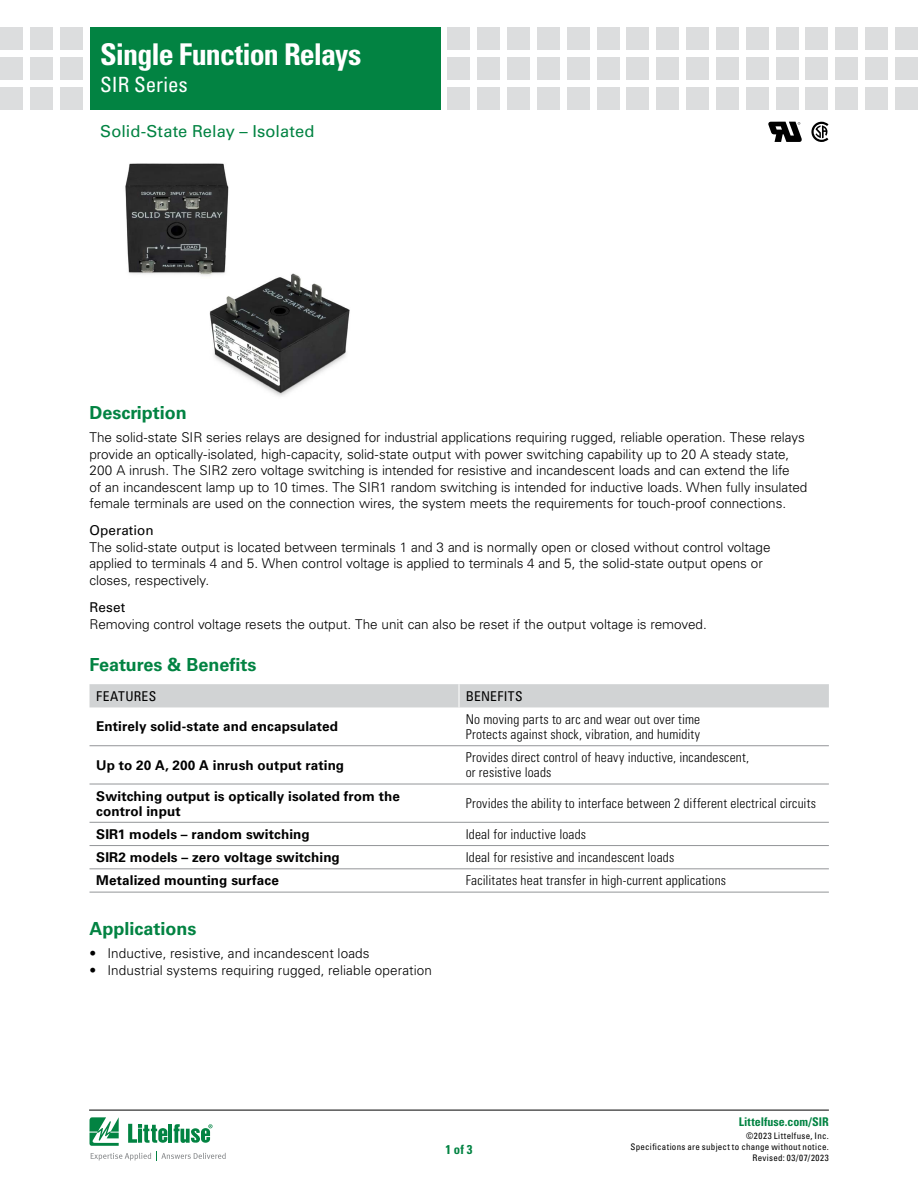
<style>
.page{position:relative;width:918px;height:1188px;background:#fff}
.page>*{position:absolute;margin:0;border:0;box-sizing:border-box;transform-origin:0 0}
.t1{font:700 condensed 30px "Univers LT Std";letter-spacing:-.03em;color:#fff}
.t2{font:condensed 21px "Univers LT Std";color:#fff}
.FACTS_HEAD{font:700 18px "Univers LT Std";color:#028342}
.PRODUCT_SUBHEAD{font:16.5px "Univers LT Std";letter-spacing:.005em;color:#028342}
.Body_1{font:300 13.5px/16.5px "Univers LT Std";letter-spacing:-.005em;color:#000}
.Benefit_column_text{font:300 condensed 13.5px/15px "Univers LT Std";letter-spacing:.01em;color:#000}
.Feature_column_text{font:700 13.5px/15px "Univers LT Std";letter-spacing:.005em;color:#000}
.F___B_header_text{font:condensed 13.5px "Univers LT Std";letter-spacing:.025em;color:#000}
.t3{font:700 condensed 12.75px "Univers LT Std";color:#028342}
.t4{font:700 condensed 12px "Univers LT Std";letter-spacing:.005em;color:#028342}
.t5{font:condensed 9px/10.8px "Univers LT Std";letter-spacing:.03em;color:#000;text-align:right}
.s1{font-weight:400}
</style>
<div class="page">
<hr style="left:89px;top:1110px;width:740px;height:1px;background:#000">
<div style="left:90px;top:27px;width:351px;height:82px;background:#028342"></div>
<div style="left:60px;top:27px;width:23px;height:23px;background:#dcddde"></div>
<div style="left:60px;top:57px;width:23px;height:23px;background:#dcddde"></div>
<div style="left:60px;top:87px;width:23px;height:22px;background:#dcddde"></div>
<div style="left:30px;top:27px;width:23px;height:23px;background:#dcddde"></div>
<div style="left:30px;top:57px;width:23px;height:23px;background:#dcddde"></div>
<div style="left:30px;top:87px;width:23px;height:22px;background:#dcddde"></div>
<div style="left:0;top:27px;width:23px;height:23px;background:#dcddde"></div>
<div style="left:0;top:57px;width:23px;height:23px;background:#dcddde"></div>
<div style="left:0;top:87px;width:23px;height:22px;background:#dcddde"></div>
<div style="left:448px;top:27px;width:22px;height:23px;background:#dcddde"></div>
<div style="left:448px;top:57px;width:22px;height:23px;background:#dcddde"></div>
<div style="left:448px;top:87px;width:22px;height:22px;background:#dcddde"></div>
<div style="left:477px;top:27px;width:23px;height:23px;background:#dcddde"></div>
<div style="left:477px;top:57px;width:23px;height:23px;background:#dcddde"></div>
<div style="left:477px;top:87px;width:23px;height:22px;background:#dcddde"></div>
<div style="left:507px;top:27px;width:23px;height:23px;background:#dcddde"></div>
<div style="left:507px;top:57px;width:23px;height:23px;background:#dcddde"></div>
<div style="left:507px;top:87px;width:23px;height:22px;background:#dcddde"></div>
<div style="left:537px;top:27px;width:23px;height:23px;background:#dcddde"></div>
<div style="left:537px;top:57px;width:23px;height:23px;background:#dcddde"></div>
<div style="left:537px;top:87px;width:23px;height:22px;background:#dcddde"></div>
<div style="left:567px;top:27px;width:23px;height:23px;background:#dcddde"></div>
<div style="left:567px;top:57px;width:23px;height:23px;background:#dcddde"></div>
<div style="left:567px;top:87px;width:23px;height:22px;background:#dcddde"></div>
<div style="left:597px;top:27px;width:23px;height:23px;background:#dcddde"></div>
<div style="left:597px;top:57px;width:23px;height:23px;background:#dcddde"></div>
<div style="left:597px;top:87px;width:23px;height:22px;background:#dcddde"></div>
<div style="left:627px;top:27px;width:22px;height:23px;background:#dcddde"></div>
<div style="left:627px;top:57px;width:22px;height:23px;background:#dcddde"></div>
<div style="left:627px;top:87px;width:22px;height:22px;background:#dcddde"></div>
<div style="left:656px;top:27px;width:23px;height:23px;background:#dcddde"></div>
<div style="left:656px;top:57px;width:23px;height:23px;background:#dcddde"></div>
<div style="left:656px;top:87px;width:23px;height:22px;background:#dcddde"></div>
<div style="left:686px;top:27px;width:23px;height:23px;background:#dcddde"></div>
<div style="left:686px;top:57px;width:23px;height:23px;background:#dcddde"></div>
<div style="left:686px;top:87px;width:23px;height:22px;background:#dcddde"></div>
<div style="left:716px;top:27px;width:23px;height:23px;background:#dcddde"></div>
<div style="left:716px;top:57px;width:23px;height:23px;background:#dcddde"></div>
<div style="left:716px;top:87px;width:23px;height:22px;background:#dcddde"></div>
<div style="left:746px;top:27px;width:23px;height:23px;background:#dcddde"></div>
<div style="left:746px;top:57px;width:23px;height:23px;background:#dcddde"></div>
<div style="left:746px;top:87px;width:23px;height:22px;background:#dcddde"></div>
<div style="left:805px;top:27px;width:23px;height:23px;background:#dcddde"></div>
<div style="left:805px;top:57px;width:23px;height:23px;background:#dcddde"></div>
<div style="left:805px;top:87px;width:23px;height:22px;background:#dcddde"></div>
<div style="left:776px;top:27px;width:22px;height:23px;background:#dcddde"></div>
<div style="left:776px;top:57px;width:22px;height:23px;background:#dcddde"></div>
<div style="left:776px;top:87px;width:22px;height:22px;background:#dcddde"></div>
<div style="left:835px;top:27px;width:23px;height:23px;background:#dcddde"></div>
<div style="left:835px;top:57px;width:23px;height:23px;background:#dcddde"></div>
<div style="left:835px;top:87px;width:23px;height:22px;background:#dcddde"></div>
<div style="left:865px;top:27px;width:23px;height:23px;background:#dcddde"></div>
<div style="left:865px;top:57px;width:23px;height:23px;background:#dcddde"></div>
<div style="left:865px;top:87px;width:23px;height:22px;background:#dcddde"></div>
<div style="left:895px;top:27px;width:23px;height:23px;background:#dcddde"></div>
<div style="left:895px;top:57px;width:23px;height:23px;background:#dcddde"></div>
<div style="left:895px;top:87px;width:23px;height:22px;background:#dcddde"></div>
<svg style="left:90px;top:1117px;width:136px;height:44px"></svg>
<hr style="left:90px;top:745px;width:369px;height:1px;background:#939598">
<div style="left:90px;top:684px;width:739px;height:23px;background:#d1d3d4"></div>
<hr style="left:459px;top:745px;width:370px;height:1px;background:#939598">
<hr style="left:90px;top:784px;width:369px;height:1px;background:#939598">
<hr style="left:459px;top:784px;width:370px;height:1px;background:#939598">
<hr style="left:90px;top:822px;width:369px;height:1px;background:#939598">
<hr style="left:459px;top:822px;width:370px;height:1px;background:#939598">
<hr style="left:90px;top:845px;width:369px;height:1px;background:#939598">
<hr style="left:459px;top:845px;width:370px;height:1px;background:#939598">
<hr style="left:90px;top:868px;width:369px;height:1px;background:#939598">
<hr style="left:459px;top:868px;width:370px;height:1px;background:#939598">
<hr style="left:90px;top:892px;width:369px;height:1px;background:#939598">
<hr style="left:459px;top:892px;width:370px;height:1px;background:#939598">
<svg style="left:811px;top:122px;width:18px;height:20px"></svg>
<svg style="left:768px;top:122px;width:34px;height:20px"></svg>
<img style="left:125px;top:163px;width:225px;height:234px">
<h1 class="t1" style="left:100px;top:36px;width:263px">Single Function Relays</h1>
<h2 class="t2" style="left:100px;top:71px;width:89px">SIR Series</h2>
<p class="PRODUCT_SUBHEAD" style="left:100px;top:122px;width:216px">Solid-State Relay – Isolated</p>
<p class="FACTS_HEAD" style="left:90px;top:402px;width:99px">Description</p>
<p class="Body_1" style="left:90px;top:429px;width:719px">The solid-state SIR series relays are designed for industrial applications requiring rugged, reliable operation. These relays provide an optically-isolated, high-capacity, solid-state output with power switching capability up to 20 A steady state, 200 A inrush. The SIR2 zero voltage switching is intended for resistive and incandescent loads and can extend the life<br>of an incandescent lamp up to 10 times. The SIR1 random switching is intended for inductive loads. When fully insulated female terminals are used on the connection wires, the system meets the requirements for touch-proof connections.</p>
<p class="Body_1" style="left:90px;top:522px;width:683px"><span class="s1">Operation<br></span>The solid-state output is located between terminals 1 and 3 and is normally open or closed without control voltage applied to terminals 4 and 5. When control voltage is applied to terminals 4 and 5, the solid-state output opens or closes, respectively.</p>
<p class="Body_1" style="left:90px;top:599px;width:619px"><span class="s1">Reset<br></span>Removing control voltage resets the output. The unit can also be reset if the output voltage is removed.</p>
<p class="FACTS_HEAD" style="left:90px;top:654px;width:168px">Features &amp; Benefits</p>
<p class="F___B_header_text" style="left:96px;top:687px;width:61px">FEATURES</p>
<p class="F___B_header_text" style="left:466px;top:687px;width:58px">BENEFITS</p>
<p class="Feature_column_text" style="left:96px;top:719px;width:243px">Entirely solid-state and encapsulated</p>
<p class="Benefit_column_text" style="left:466px;top:712px;width:236px">No moving parts to arc and wear out over time<br>Protects against shock, vibration, and humidity</p>
<p class="Feature_column_text" style="left:96px;top:758px;width:249px">Up to 20 A, 200 A inrush output rating</p>
<p class="Benefit_column_text" style="left:466px;top:750px;width:285px">Provides direct control of heavy inductive, incandescent, or resistive loads</p>
<p class="Feature_column_text" style="left:96px;top:788px;width:305px">Switching output is optically isolated from the control input</p>
<p class="Benefit_column_text" style="left:466px;top:796px;width:352px">Provides the ability to interface between 2 different electrical circuits</p>
<p class="Feature_column_text" style="left:96px;top:827px;width:215px">SIR1 models – random switching</p>
<p class="Benefit_column_text" style="left:466px;top:827px;width:122px">Ideal for inductive loads</p>
<p class="Feature_column_text" style="left:96px;top:850px;width:245px">SIR2 models – zero voltage switching</p>
<p class="Benefit_column_text" style="left:466px;top:850px;width:210px">Ideal for resistive and incandescent loads</p>
<p class="Feature_column_text" style="left:96px;top:873px;width:184px">Metalized mounting surface</p>
<p class="Benefit_column_text" style="left:466px;top:873px;width:262px">Facilitates heat transfer in high-current applications</p>
<p class="FACTS_HEAD" style="left:90px;top:918px;width:109px">Applications</p>
<p class="Body_1" style="left:90px;top:945px;width:282px">• Inductive, resistive, and incandescent loads</p>
<p class="Body_1" style="left:90px;top:962px;width:344px">• Industrial systems requiring rugged, reliable operation</p>
<p class="t3" style="left:445px;top:1142px;width:29px">1 of 3</p>
<p class="t4" style="left:739px;top:1115px;width:92px">Littelfuse.com/SIR</p>
<p class="t5" style="left:631px;top:1131px;width:200px">©2023 Littelfuse, Inc.<br>Specifications are subject to change without notice.<br>Revised: 03/07/2023</p>
</div>
